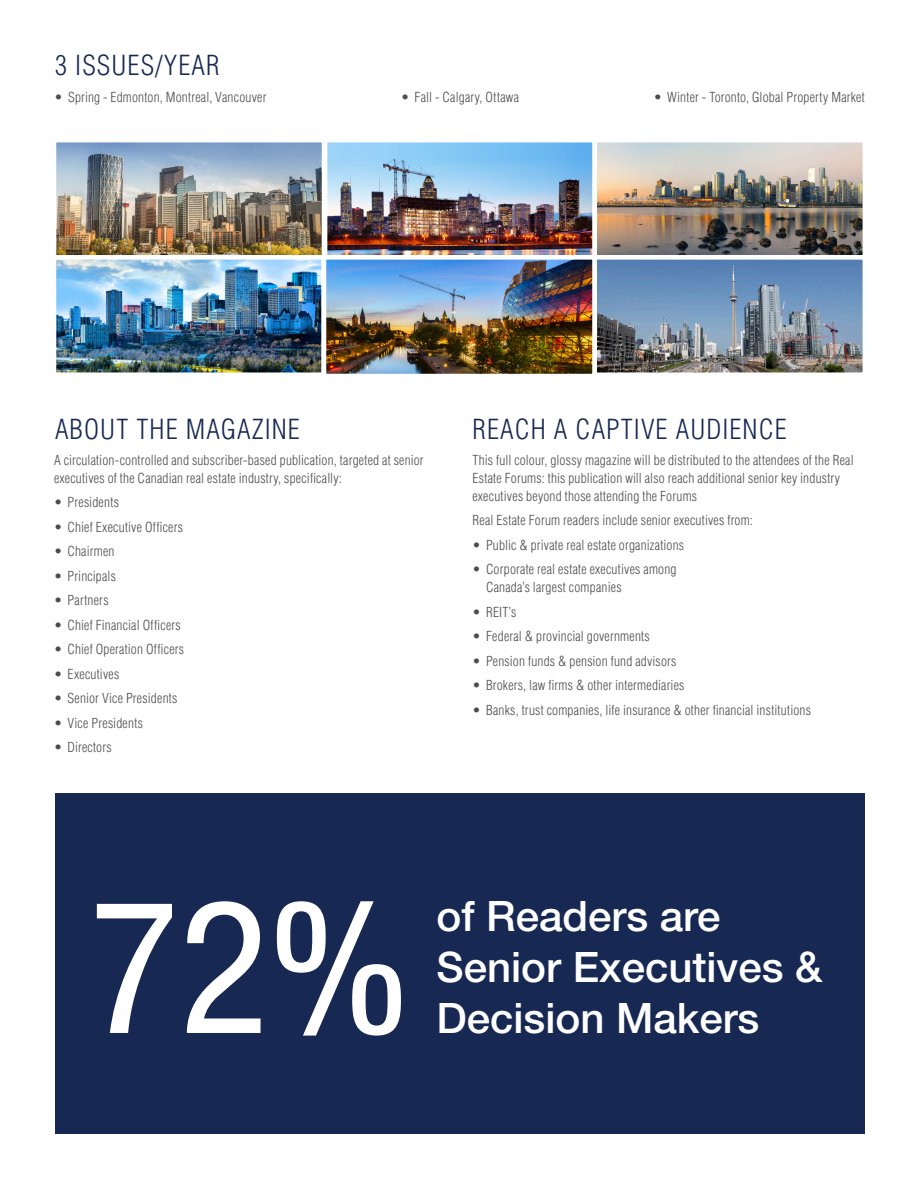
<style>
.page{position:relative;width:918px;height:1188px;background:#fff}
.page>*{position:absolute;margin:0;border:0;box-sizing:border-box;transform-origin:0 0}
.t1{font:condensed 186px "Helvetica Neue LT Pro";color:#fff}
.t2{font:500 42px/51px "Helvetica Neue LT Pro";color:#fff}
.t3{font:300 condensed 27px "Helvetica";letter-spacing:.04em;color:#172953}
.Bullet_List{font:300 condensed 13.5px/18px "Helvetica";letter-spacing:.015em;color:#4b4c4d}
</style>
<div class="page">
<img style="left:57px;top:143px;width:805px;height:230px">
<div style="left:52px;top:138px;width:274px;height:122px;border:4px solid #fff"></div>
<div style="left:52px;top:255px;width:274px;height:122px;border:4px solid #fff"></div>
<div style="left:592px;top:138px;width:275px;height:122px;border:4px solid #fff"></div>
<div style="left:323px;top:138px;width:274px;height:122px;border:4px solid #fff"></div>
<div style="left:592px;top:255px;width:275px;height:122px;border:4px solid #fff"></div>
<div style="left:322px;top:255px;width:275px;height:123px;border:4px solid #fff"></div>
<div style="left:55px;top:794px;width:810px;height:340px;background:#172953"></div>
<p class="t3" style="left:55px;top:50px;width:166px">3 ISSUES/YEAR</p>
<p class="Bullet_List" style="left:55px;top:88px;width:213px">• Spring - Edmonton, Montreal, Vancouver</p>
<p class="Bullet_List" style="left:401px;top:88px;width:119px">• Fall - Calgary, Ottawa</p>
<p class="Bullet_List" style="left:654px;top:88px;width:213px">• Winter - Toronto, Global Property Market</p>
<p class="t3" style="left:55px;top:414px;width:246px">ABOUT THE MAGAZINE</p>
<p class="t3" style="left:472px;top:414px;width:316px">REACH A CAPTIVE AUDIENCE</p>
<p class="Bullet_List" style="left:54px;top:451px;width:371px">A circulation-controlled and subscriber-based publication, targeted at senior executives of the Canadian real estate industry, specifically:</p>
<p class="Bullet_List" style="left:54px;top:493px;width:66px">• Presidents</p>
<p class="Bullet_List" style="left:54px;top:518px;width:131px">• Chief Executive Officers</p>
<p class="Bullet_List" style="left:54px;top:542px;width:62px">• Chairmen</p>
<p class="Bullet_List" style="left:54px;top:567px;width:63px">• Principals</p>
<p class="Bullet_List" style="left:54px;top:591px;width:56px">• Partners</p>
<p class="Bullet_List" style="left:54px;top:616px;width:128px">• Chief Financial Officers</p>
<p class="Bullet_List" style="left:54px;top:640px;width:132px">• Chief Operation Officers</p>
<p class="Bullet_List" style="left:54px;top:665px;width:67px">• Executives</p>
<p class="Bullet_List" style="left:54px;top:689px;width:125px">• Senior Vice Presidents</p>
<p class="Bullet_List" style="left:54px;top:714px;width:90px">• Vice Presidents</p>
<p class="Bullet_List" style="left:54px;top:738px;width:59px">• Directors</p>
<p class="Bullet_List" style="left:472px;top:451px;width:383px">This full colour, glossy magazine will be distributed to the attendees of the Real<br>Estate Forums: this publication will also reach additional senior key industry executives beyond those attending the Forums</p>
<p class="Bullet_List" style="left:472px;top:511px;width:282px">Real Estate Forum readers include senior executives from:</p>
<p class="Bullet_List" style="left:472px;top:536px;width:213px">• Public &amp; private real estate organizations</p>
<p class="Bullet_List" style="left:486px;top:560px;width:192px;text-indent:-14px">• Corporate real estate executives among<br>Canada’s largest companies</p>
<p class="Bullet_List" style="left:472px;top:603px;width:45px">• REIT’s</p>
<p class="Bullet_List" style="left:472px;top:627px;width:179px">• Federal &amp; provincial governments</p>
<p class="Bullet_List" style="left:472px;top:652px;width:206px">• Pension funds &amp; pension fund advisors</p>
<p class="Bullet_List" style="left:472px;top:676px;width:214px">• Brokers, law firms &amp; other intermediaries</p>
<p class="Bullet_List" style="left:472px;top:701px;width:340px">• Banks, trust companies, life insurance &amp; other financial institutions</p>
<p class="t1" style="left:90px;top:858px;width:321px">72%</p>
<p class="t2" style="left:437px;top:890px;width:387px">of Readers are<br>Senior Executives &amp;<br>Decision Makers</p>
</div>
